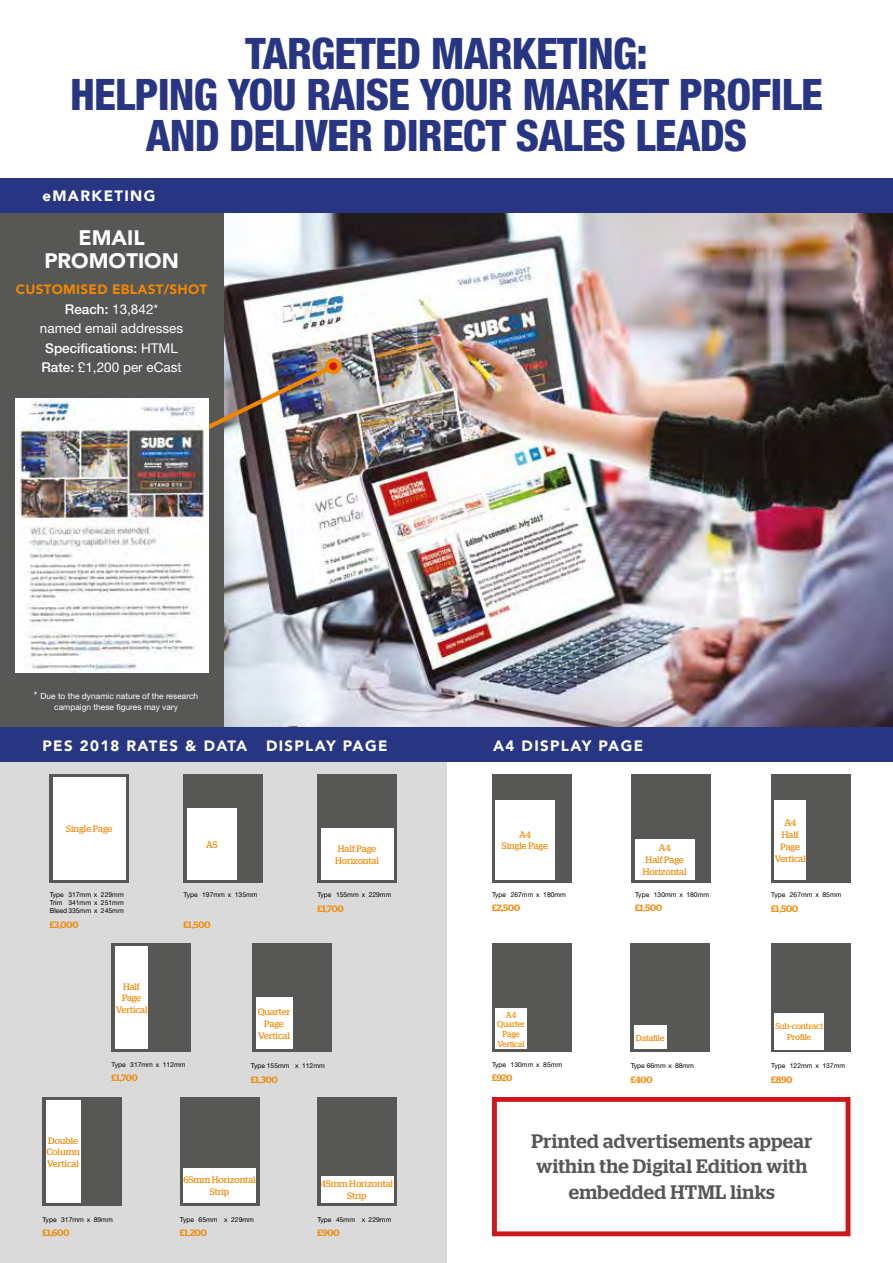
<style>
.page{position:relative;width:893px;height:1263px;background:#fff}
.page>*{position:absolute;margin:0;border:0;box-sizing:border-box;transform-origin:0 0}
.t1{font:800 condensed 43.5px/40.8px "Helvetica Neue";letter-spacing:-.02em;color:#283583;text-align:center}
.t2{font:900 21px/23.1px "Avenir";color:#fff;text-align:center}
.t3{font:500 19.5px/25.5px "Stag";letter-spacing:.02em;color:#575756;text-align:center}
.t4{font:900 15px "Avenir";letter-spacing:.09em;color:#fff}
.t5{font:13.5px/19.5px "Helvetica Neue";color:#fff;text-align:center}
.t6{font:900 13.5px "Avenir";letter-spacing:.02em;color:#f18700}
.t7{font:9.3px/11.7px "Stag";letter-spacing:-.005em;color:#f18700;text-align:center}
.t8{font:500 9.3px "Stag";color:#f18700}
.t9{font:8.55px/9.8px "Stag";letter-spacing:-.02em;color:#f18700;text-align:center}
.t10{font:8.4px/10.5px "Helvetica Neue";color:#fff;text-align:center}
.t11{font:8.4px/10.5px "Stag";letter-spacing:-.005em;color:#f18700;text-align:center}
.t12{font:6.75px/8.1px "Helvetica Neue";color:#000;text-align:justify}
.s1{font-weight:500}
.s2{font-size:10.5px}
</style>
<div class="page">
<img style="left:223px;top:213px;width:670px;height:514px">
<div style="left:0;top:212px;width:223px;height:524px;background:#575756"></div>
<div style="left:0;top:179px;width:893px;height:34px;background:#283583"></div>
<img style="left:184px;top:361px;width:155px;height:81px">
<img style="left:15px;top:399px;width:193px;height:273px">
<div style="left:327px;top:360px;width:12px;height:12px;background:#cd171a;border-radius:50%"></div>
<div style="left:325px;top:358px;width:16px;height:16px;border:4px solid #f18700;border-radius:50%"></div>
<div style="left:0;top:754px;width:446px;height:509px;background:#dadada"></div>
<div style="left:0;top:727px;width:893px;height:34px;background:#283583"></div>
<div style="left:50px;top:774px;width:79px;height:109px;background:#575756"></div>
<div style="left:53px;top:777px;width:73px;height:102px;background:#fff"></div>
<div style="left:492px;top:774px;width:79px;height:109px;background:#575756"></div>
<div style="left:495px;top:800px;width:60px;height:79px;background:#fff"></div>
<div style="left:184px;top:774px;width:79px;height:109px;background:#575756"></div>
<div style="left:187px;top:808px;width:50px;height:71px;background:#fff"></div>
<div style="left:632px;top:774px;width:79px;height:109px;background:#575756"></div>
<div style="left:635px;top:839px;width:59px;height:40px;background:#fff"></div>
<div style="left:43px;top:1097px;width:79px;height:109px;background:#575756"></div>
<div style="left:46px;top:1100px;width:34px;height:102px;background:#fff"></div>
<div style="left:771px;top:943px;width:79px;height:109px;background:#575756"></div>
<div style="left:774px;top:1013px;width:50px;height:36px;background:#fff"></div>
<div style="left:317px;top:774px;width:80px;height:109px;background:#575756"></div>
<div style="left:321px;top:828px;width:72px;height:51px;background:#fff"></div>
<div style="left:771px;top:774px;width:79px;height:109px;background:#575756"></div>
<div style="left:774px;top:800px;width:32px;height:80px;background:#fff"></div>
<div style="left:180px;top:1097px;width:79px;height:109px;background:#575756"></div>
<div style="left:183px;top:1168px;width:73px;height:34px;background:#fff"></div>
<div style="left:112px;top:943px;width:79px;height:109px;background:#575756"></div>
<div style="left:115px;top:946px;width:33px;height:103px;background:#fff"></div>
<div style="left:317px;top:1097px;width:80px;height:109px;background:#575756"></div>
<div style="left:321px;top:1176px;width:72px;height:26px;background:#fff"></div>
<div style="left:253px;top:943px;width:79px;height:109px;background:#575756"></div>
<div style="left:256px;top:998px;width:36px;height:51px;background:#fff"></div>
<div style="left:631px;top:943px;width:79px;height:109px;background:#575756"></div>
<div style="left:634px;top:1025px;width:33px;height:24px;background:#fff"></div>
<div style="left:492px;top:1097px;width:358px;height:139px;background:#fff;border:5px solid #cd171a"></div>
<div style="left:492px;top:943px;width:79px;height:109px;background:#575756"></div>
<div style="left:495px;top:1008px;width:32px;height:41px;background:#fff"></div>
<h1 class="t1" style="left:70px;top:33px;width:754px">TARGETED MARKETING:<br>HELPING YOU RAISE YOUR MARKET PROFILE<br>AND DELIVER DIRECT SALES LEADS</h1>
<h3 class="t4" style="left:43px;top:183px;width:114px">eMARKETING</h3>
<h2 class="t2" style="left:44px;top:226px;width:136px">EMAIL<br>PROMOTION</h2>
<h3 class="t6" style="left:16px;top:278px;width:193px">CUSTOMISED EBLAST/SHOT</h3>
<h3 class="t5" style="left:40px;top:299px;width:145px"><span class="s1">Reach:</span> 13,842*<br>named email addresses<br><span class="s1">Specifications:</span> HTML<br><span class="s1">Rate:</span> £1,200 per eCast</h3>
<p class="t10" style="left:34px;top:691px;width:166px"><span class="s2">*</span> Due to the dynamic nature of the research campaign these figures may vary</p>
<h3 class="t4" style="left:43px;top:733px;width:347px">PES 2018 RATES &amp; DATA DISPLAY PAGE</h3>
<h3 class="t4" style="left:493px;top:733px;width:152px">A4 DISPLAY PAGE</h3>
<h3 class="t7" style="left:66px;top:823px;width:48px">Single Page</h3>
<p class="t12" style="left:50px;top:890px;width:76px">Type 317mm x 229mm Trim 341mm x 251mm Bleed 335mm x 245mm</p>
<h3 class="t8" style="left:50px;top:921px;width:30px">£3,000</h3>
<h3 class="t7" style="left:206px;top:838px;width:13px">A5</h3>
<p class="t12" style="left:184px;top:890px;width:76px">Type 197mm x 135mm</p>
<h3 class="t8" style="left:184px;top:921px;width:28px">£1,500</h3>
<h3 class="t7" style="left:335px;top:843px;width:45px;text-align:left">Half Page<br>Horizontal</h3>
<p class="t12" style="left:317px;top:891px;width:76px">Type 155mm x 229mm</p>
<h3 class="t8" style="left:317px;top:905px;width:28px">£1,700</h3>
<h3 class="t7" style="left:116px;top:980px;width:33px">Half<br>Page<br>Vertical</h3>
<p class="t12" style="left:112px;top:1060px;width:76px">Type 317mm x 112mm</p>
<h3 class="t8" style="left:112px;top:1074px;width:28px">£1,700</h3>
<h3 class="t7" style="left:258px;top:1006px;width:34px">Quarter<br>Page<br>Vertical</h3>
<p class="t12" style="left:251px;top:1061px;width:76px">Type 155mm x 112mm</p>
<h3 class="t8" style="left:251px;top:1076px;width:28px">£1,300</h3>
<h3 class="t7" style="left:502px;top:829px;width:48px">A4<br>Single Page</h3>
<p class="t12" style="left:492px;top:890px;width:76px">Type 267mm x 180mm</p>
<h3 class="t8" style="left:492px;top:905px;width:30px">£2,500</h3>
<p class="t9" style="left:497px;top:1009px;width:29px">A4<br>Quarter<br>Page<br>Vertical</p>
<p class="t12" style="left:492px;top:1060px;width:72px">Type 130mm x 85mm</p>
<h3 class="t8" style="left:492px;top:1074px;width:22px">£920</h3>
<h3 class="t7" style="left:643px;top:842px;width:45px">A4<br>Half Page<br>Horizontal</h3>
<p class="t12" style="left:635px;top:890px;width:76px">Type 130mm x 180mm</p>
<h3 class="t8" style="left:635px;top:905px;width:28px">£1,500</h3>
<p class="t11" style="left:636px;top:1032px;width:30px">Datafile</p>
<p class="t12" style="left:631px;top:1061px;width:65px">Type 66mm x 88mm</p>
<h3 class="t8" style="left:631px;top:1076px;width:23px">£400</h3>
<h3 class="t7" style="left:775px;top:816px;width:33px;line-height:12.1px">A4<br>Half<br>Page<br>Vertical</h3>
<p class="t12" style="left:771px;top:891px;width:72px">Type 267mm x 85mm</p>
<h3 class="t8" style="left:771px;top:905px;width:28px">£1,500</h3>
<p class="t11" style="left:775px;top:1021px;width:49px">Sub-contract<br>Profile</p>
<p class="t12" style="left:771px;top:1061px;width:75px">Type 122mm x 137mm</p>
<h3 class="t8" style="left:771px;top:1076px;width:23px">£890</h3>
<h3 class="t7" style="left:46px;top:1134px;width:35px;text-align:left">Double<br>Column<br>Vertical</h3>
<p class="t12" style="left:43px;top:1215px;width:72px">Type 317mm x 89mm</p>
<h3 class="t8" style="left:43px;top:1229px;width:29px">£1,600</h3>
<h3 class="t7" style="left:183px;top:1174px;width:74px">65mm Horizontal<br>Strip</h3>
<p class="t12" style="left:180px;top:1215px;width:76px">Type 65mm x 229mm</p>
<h3 class="t8" style="left:180px;top:1229px;width:28px">£1,200</h3>
<h3 class="t7" style="left:321px;top:1178px;width:74px">45mm Horizontal<br>Strip</h3>
<p class="t12" style="left:317px;top:1215px;width:76px">Type 45mm x 229mm</p>
<h3 class="t8" style="left:317px;top:1229px;width:23px">£900</h3>
<h3 class="t3" style="left:531px;top:1130px;width:282px">Printed advertisements appear within the Digital Edition with embedded HTML links</h3>
</div>
